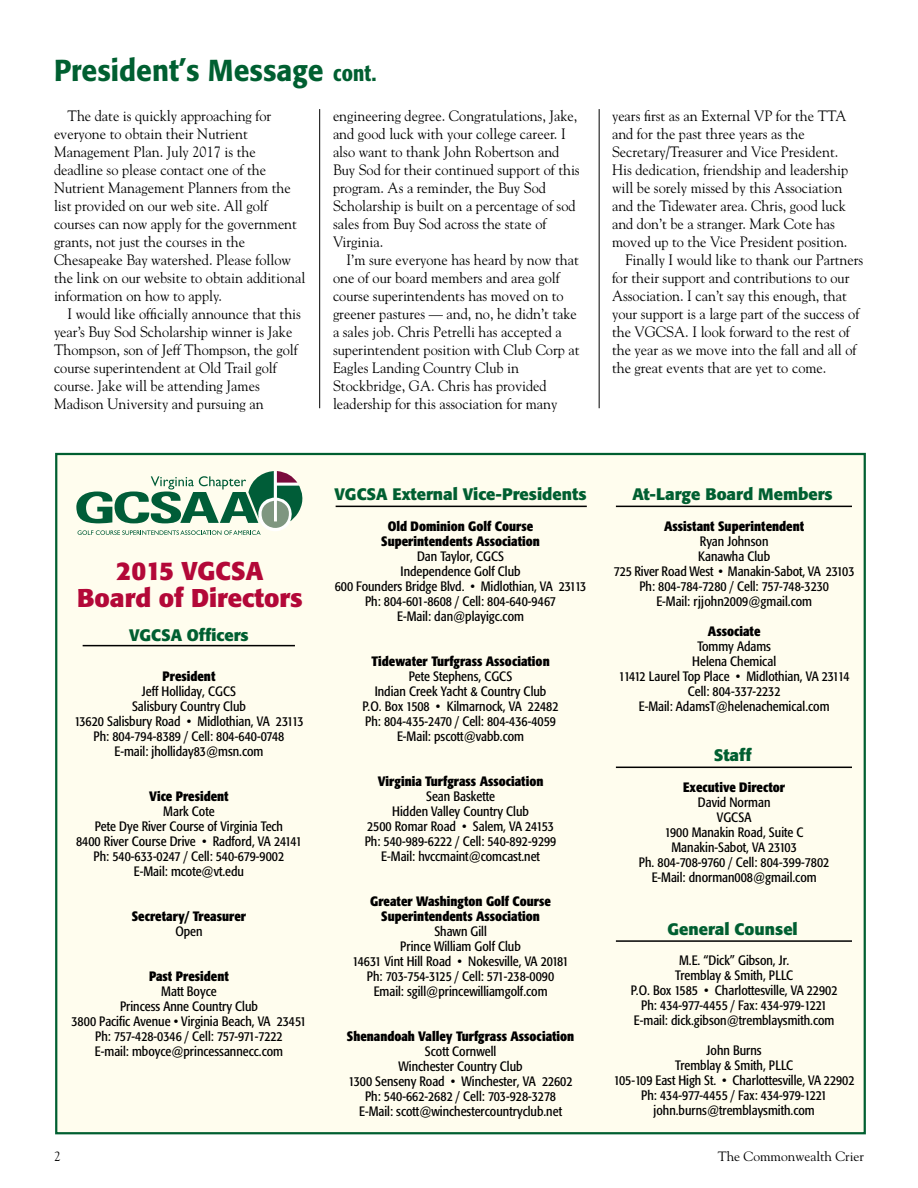
<style>
.page{position:relative;width:918px;height:1188px;background:#fff}
.page>*{position:absolute;margin:0;border:0;box-sizing:border-box;transform-origin:0 0}
.t1{font:500 30px "Formata";color:#005f31;scale:.94 1}
.t2{font:700 25.5px/27px "Formata";color:#b30838;text-align:center}
.t3{font:700 16.5px "Formata";color:#005f31}
.t4{font:15px/18px "Goudy";color:#000;scale:.95 1}
.t5{font:condensed 13.5px/15px "Formata";color:#000;text-align:center}
.t6{font:700 condensed 13.5px/15px "Formata";color:#000;text-align:center}
.t7{font:13.5px "Goudy";color:#000}
.s1{font-stretch:condensed;font-size:22.5px}
</style>
<div class="page">
<div style="left:55px;top:453px;width:811px;height:681px;background:#fffdee;border:2px solid #005f31"></div>
<hr style="left:83px;top:645px;width:212px;height:1px;background:#000">
<hr style="left:336px;top:506px;width:251px;height:1px;background:#000">
<hr style="left:616px;top:506px;width:236px;height:1px;background:#000">
<hr style="left:616px;top:767px;width:236px;height:1px;background:#000">
<hr style="left:616px;top:940px;width:236px;height:2px;background:#000">
<svg style="left:76px;top:471px;width:226px;height:64px"></svg>
<hr style="left:319px;top:109px;width:1px;height:299px;background:#000">
<hr style="left:599px;top:109px;width:1px;height:299px;background:#000">
<h1 class="t1" style="left:54px;top:52px;width:345px">President’s Message <span class="s1">cont.</span></h1>
<p class="t4" style="left:54px;top:106px;width:266px;text-indent:13px">The date is quickly approaching for everyone to obtain their Nutrient Management Plan. July 2017 is the deadline so please contact one of the Nutrient Management Planners from the list provided on our web site. All golf courses can now apply for the government grants, not just the courses in the Chesapeake Bay watershed. Please follow the link on our website to obtain additional information on how to apply.</p>
<p class="t4" style="left:54px;top:304px;width:262px;text-indent:13px">I would like officially announce that this year’s Buy Sod Scholarship winner is Jake Thompson, son of Jeff Thompson, the golf course superintendent at Old Trail golf course. Jake will be attending James Madison University and pursuing an</p>
<p class="t4" style="left:333px;top:106px;width:261px">engineering degree. Congratulations, Jake, and good luck with your college career. I also want to thank John Robertson and Buy Sod for their continued support of this program. As a reminder, the Buy Sod Scholarship is built on a percentage of sod sales from Buy Sod across the state of Virginia.</p>
<p class="t4" style="left:333px;top:250px;width:261px;text-indent:13px">I’m sure everyone has heard by now that one of our board members and area golf course superintendents has moved on to greener pastures — and, no, he didn’t take a sales job. Chris Petrelli has accepted a superintendent position with Club Corp at Eagles Landing Country Club in Stockbridge, GA. Chris has provided leadership for this association for many</p>
<p class="t4" style="left:612px;top:106px;width:248px">years first as an External VP for the TTA</p>
<p class="t4" style="left:612px;top:124px;width:204px">and for the past three years as the</p>
<p class="t4" style="left:612px;top:142px;width:240px">Secretary/Treasurer and Vice President.</p>
<p class="t4" style="left:612px;top:160px;width:250px">His dedication, friendship and leadership</p>
<p class="t4" style="left:612px;top:178px;width:244px">will be sorely missed by this Association</p>
<p class="t4" style="left:612px;top:196px;width:248px">and the Tidewater area. Chris, good luck</p>
<p class="t4" style="left:612px;top:214px;width:236px">and don’t be a stranger. Mark Cote has</p>
<p class="t4" style="left:612px;top:232px;width:249px">moved up to the Vice President position.</p>
<p class="t4" style="left:626px;top:250px;width:252px">Finally I would like to thank our Partners</p>
<p class="t4" style="left:612px;top:268px;width:251px">for their support and contributions to our</p>
<p class="t4" style="left:612px;top:286px;width:249px">Association. I can’t say this enough, that</p>
<p class="t4" style="left:612px;top:304px;width:262px">your support is a large part of the success of</p>
<p class="t4" style="left:612px;top:322px;width:252px">the VGCSA. I look forward to the rest of</p>
<p class="t4" style="left:612px;top:340px;width:259px">the year as we move into the fall and all of</p>
<p class="t4" style="left:612px;top:358px;width:227px">the great events that are yet to come.</p>
<h2 class="t2" style="left:77px;top:557px;width:227px">2015 VGCSA<br>Board of Directors</h2>
<p class="t3" style="left:129px;top:625px;width:121px">VGCSA Officers</p>
<p class="t6" style="left:162px;top:668px;width:55px">President</p>
<p class="t5" style="left:74px;top:684px;width:231px">Jeff Holliday, CGCS<br>Salisbury Country Club<br>13620 Salisbury Road • Midlothian, VA 23113<br>Ph: 804-794-8389 / Cell: 804-640-0748<br>E-mail: jholliday83@msn.com</p>
<p class="t6" style="left:149px;top:788px;width:81px">Vice President</p>
<p class="t5" style="left:76px;top:804px;width:227px">Mark Cote<br>Pete Dye River Course of Virginia Tech<br>8400 River Course Drive • Radford, VA 24141<br>Ph: 540-633-0247 / Cell: 540-679-9002<br>E-Mail: mcote@vt.edu</p>
<p class="t6" style="left:132px;top:908px;width:116px">Secretary/ Treasurer</p>
<p class="t5" style="left:175px;top:924px;width:29px">Open</p>
<p class="t6" style="left:149px;top:968px;width:81px">Past President</p>
<p class="t5" style="left:72px;top:984px;width:236px">Matt Boyce<br>Princess Anne Country Club<br>3800 Pacific Avenue • Virginia Beach, VA 23451<br>Ph: 757-428-0346 / Cell: 757-971-7222<br>E-mail: mboyce@princessannecc.com</p>
<p class="t3" style="left:335px;top:484px;width:254px">VGCSA External Vice-Presidents</p>
<p class="t6" style="left:381px;top:518px;width:160px">Old Dominion Golf Course<br>Superintendents Association</p>
<p class="t5" style="left:335px;top:548px;width:253px">Dan Taylor, CGCS<br>Independence Golf Club<br>600 Founders Bridge Blvd. • Midlothian, VA 23113<br>Ph: 804-601-8608 / Cell: 804-640-9467<br>E-Mail: dan@playigc.com</p>
<p class="t6" style="left:371px;top:653px;width:180px">Tidewater Turfgrass Association</p>
<p class="t5" style="left:363px;top:668px;width:198px">Pete Stephens, CGCS<br>Indian Creek Yacht &amp; Country Club<br>P.O. Box 1508 • Kilmarnock, VA 22482<br>Ph: 804-435-2470 / Cell: 804-436-4059<br>E-Mail: pscott@vabb.com</p>
<p class="t6" style="left:378px;top:773px;width:167px">Virginia Turfgrass Association</p>
<p class="t5" style="left:365px;top:788px;width:193px">Sean Baskette<br>Hidden Valley Country Club<br>2500 Romar Road • Salem, VA 24153<br>Ph: 540-989-6222 / Cell: 540-892-9299<br>E-Mail: hvccmaint@comcast.net</p>
<p class="t6" style="left:370px;top:893px;width:182px">Greater Washington Golf Course<br>Superintendents Association</p>
<p class="t5" style="left:353px;top:923px;width:218px">Shawn Gill<br>Prince William Golf Club<br>14631 Vint Hill Road • Nokesville, VA 20181<br>Ph: 703-754-3125 / Cell: 571-238-0090<br>Email: sgill@princewilliamgolf.com</p>
<p class="t6" style="left:347px;top:1028px;width:229px">Shenandoah Valley Turfgrass Association</p>
<p class="t5" style="left:349px;top:1043px;width:226px">Scott Cornwell<br>Winchester Country Club<br>1300 Senseny Road • Winchester, VA 22602<br>Ph: 540-662-2682 / Cell: 703-928-3278<br>E-Mail: scott@winchestercountryclub.net</p>
<p class="t3" style="left:632px;top:484px;width:202px">At-Large Board Members</p>
<p class="t6" style="left:664px;top:518px;width:142px">Assistant Superintendent</p>
<p class="t5" style="left:614px;top:533px;width:242px">Ryan Johnson<br>Kanawha Club<br>725 River Road West • Manakin-Sabot, VA 23103<br>Ph: 804-784-7280 / Cell: 757-748-3230<br>E-Mail: rjjohn2009@gmail.com</p>
<p class="t6" style="left:708px;top:623px;width:54px">Associate</p>
<p class="t5" style="left:619px;top:638px;width:232px">Tommy Adams<br>Helena Chemical<br>11412 Laurel Top Place • Midlothian, VA 23114<br>Cell: 804-337-2232<br>E-Mail: AdamsT@helenachemical.com</p>
<p class="t3" style="left:714px;top:745px;width:39px">Staff</p>
<p class="t6" style="left:683px;top:779px;width:104px">Executive Director</p>
<p class="t5" style="left:639px;top:794px;width:192px">David Norman<br>VGCSA<br>1900 Manakin Road, Suite C<br>Manakin-Sabot, VA 23103<br>Ph. 804-708-9760 / Cell: 804-399-7802<br>E-Mail: dnorman008@gmail.com</p>
<p class="t3" style="left:668px;top:919px;width:132px">General Counsel</p>
<p class="t5" style="left:631px;top:953px;width:208px">M.E. “Dick” Gibson, Jr.<br>Tremblay &amp; Smith, PLLC<br>P.O. Box 1585 • Charlottesville, VA 22902<br>Ph: 434-977-4455 / Fax: 434-979-1221<br>E-mail: dick.gibson@tremblaysmith.com</p>
<p class="t5" style="left:614px;top:1043px;width:242px">John Burns<br>Tremblay &amp; Smith, PLLC<br>105-109 East High St. • Charlottesville, VA 22902<br>Ph: 434-977-4455 / Fax: 434-979-1221 john.burns@tremblaysmith.com</p>
<p class="t7" style="left:54px;top:1148px;width:8px">2</p>
<p class="t7" style="left:718px;top:1148px;width:148px">The Commonwealth Crier</p>
</div>
